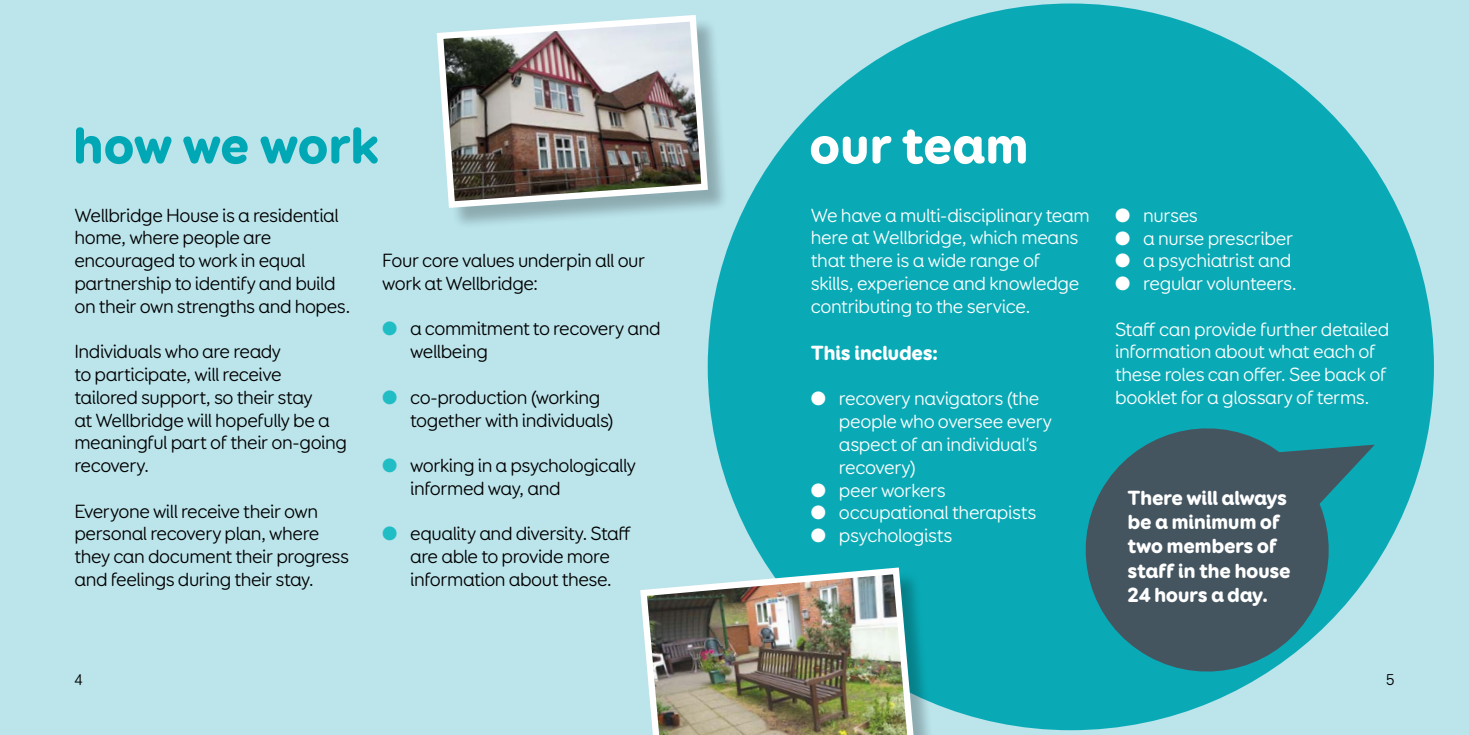
<style>
.page{position:relative;width:1469px;height:735px;background:#fff}
.page>*{position:absolute;margin:0;border:0;box-sizing:border-box;transform-origin:0 0}
.t1{font:900 52.5px "Booster Next FY";letter-spacing:-.02em;color:#00a7b4}
.t2{font:900 52.5px "Booster Next FY";letter-spacing:-.015em;color:#fff}
.t3{font:900 20.65px/24.3px "Booster Next FY";letter-spacing:-.025em;color:#fff}
.t4{font:19.25px/22.8px "Booster FY";letter-spacing:-.025em;color:#000}
.t5{font:19.25px/22.8px "Booster FY";letter-spacing:-.02em;color:#fff}
.t6{font:15.75px "Booster FY";color:#000}
.s1{color:#21bdc5}
</style>
<div class="page">
<div style="left:0;top:0;width:1468px;height:734px;background:#bbe4eb"></div>
<div style="left:707px;top:4px;width:726px;height:725px;background:#09aab6;border-radius:50%"></div>
<svg style="left:1085px;top:428px;width:260px;height:260px;fill:#455560"></svg>
<svg style="left:1259px;top:444px;width:115px;height:93px"></svg>
<div style="left:440px;top:18px;width:289px;height:212px;background:#000;opacity:.25"></div>
<img style="left:433px;top:12px;width:278px;height:199px">
<div style="left:643px;top:570px;width:292px;height:164px;background:#000;opacity:.25"></div>
<img style="left:637px;top:563px;width:280px;height:171px">
<p class="t1" style="left:73px;top:111px;width:308px">how we work</p>
<p class="t2" style="left:809px;top:111px;width:221px">our team</p>
<p class="t4" style="left:74px;top:204px;width:277px">Wellbridge House is a residential home, where people are encouraged to work in equal partnership to identify and build on their own strengths and hopes.</p>
<p class="t4" style="left:74px;top:340px;width:274px">Individuals who are ready<br>to participate, will receive tailored support, so their stay<br>at Wellbridge will hopefully be a meaningful part of their on-going recovery.</p>
<p class="t4" style="left:74px;top:499px;width:276px">Everyone will receive their own personal recovery plan, where they can document their progress and feelings during their stay.</p>
<p class="t4" style="left:382px;top:249px;width:265px">Four core values underpin all our work at Wellbridge:</p>
<p class="t4" style="left:410px;top:317px;width:252px;text-indent:-28px"><span class="s1">●</span> a commitment to recovery and wellbeing</p>
<p class="t4" style="left:410px;top:386px;width:205px;text-indent:-28px"><span class="s1">●</span> co-production (working together with individuals)</p>
<p class="t4" style="left:410px;top:454px;width:227px;text-indent:-28px"><span class="s1">●</span> working in a psychologically informed way, and</p>
<p class="t4" style="left:382px;top:522px;width:250px;text-align:center"><span class="s1">●</span> equality and diversity. Staff are able to provide more information about these.</p>
<p class="t5" style="left:810px;top:204px;width:281px">We have a multi-disciplinary team here at Wellbridge, which means that there is a wide range of<br>skills, experience and knowledge contributing to the service.</p>
<p class="t3" style="left:810px;top:340px;width:129px">This includes:</p>
<p class="t5" style="left:839px;top:387px;width:215px;text-indent:-28px">● recovery navigators (the people who oversee every aspect of an individual’s recovery)</p>
<p class="t5" style="left:810px;top:478px;width:136px">● peer workers</p>
<p class="t5" style="left:810px;top:501px;width:227px">● occupational therapists</p>
<p class="t5" style="left:810px;top:524px;width:143px">● psychologists</p>
<p class="t5" style="left:1115px;top:204px;width:84px">● nurses</p>
<p class="t5" style="left:1115px;top:227px;width:180px">● a nurse prescriber</p>
<p class="t5" style="left:1115px;top:249px;width:178px">● a psychiatrist and</p>
<p class="t5" style="left:1115px;top:272px;width:183px">● regular volunteers.</p>
<p class="t5" style="left:1115px;top:318px;width:276px">Staff can provide further detailed information about what each of these roles can offer. See back of booklet for a glossary of terms.</p>
<p class="t3" style="left:1127px;top:485px;width:164px">There will always be a minimum of two members of staff in the house<br>24 hours a day.</p>
<p class="t6" style="left:74px;top:670px;width:10px">4</p>
<p class="t6" style="left:1385px;top:670px;width:10px">5</p>
</div>
